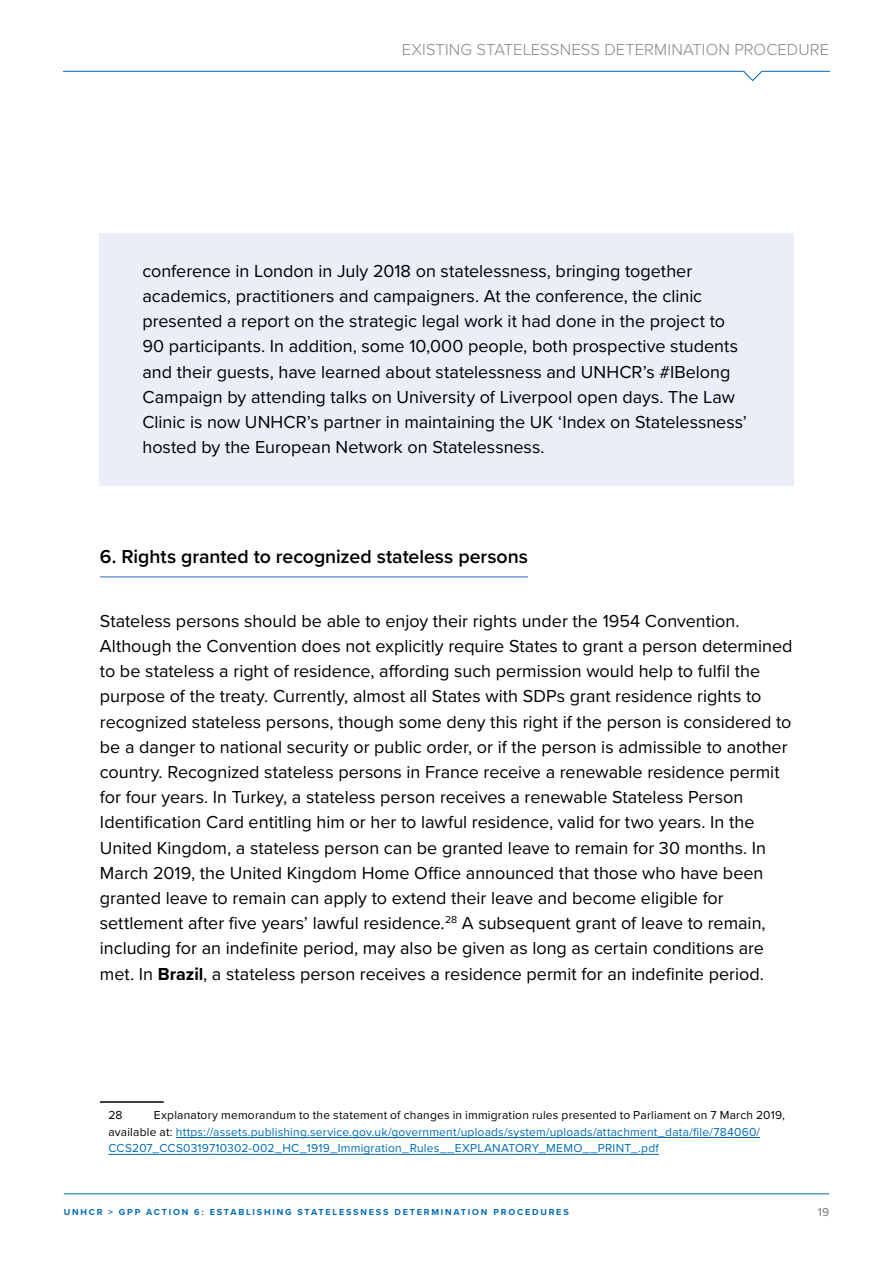
<style>
.page{position:relative;width:893px;height:1263px;background:#fff}
.page>*{position:absolute;margin:0;border:0;box-sizing:border-box;transform-origin:0 0}
.t1{font:600 19.5px "Proxima Nova";letter-spacing:-.005em;color:#000}
.t2{font:18px/25.2px "Proxima Nova";color:#000}
.t3{font:300 16.5px "Proxima Nova";letter-spacing:.01em;color:#878787}
.t4{font:12px/16.8px "Proxima Nova";letter-spacing:.015em;color:#006ab4}
.t5{font:12px "Proxima Nova";color:#777}
.t6{font:12px "Proxima Nova";color:#000}
.t7{font:700 9px "Proxima Nova";letter-spacing:.2em;color:#006ab4}
.s1{font-weight:700}
.s2{color:#000}
</style>
<div class="page">
<div style="left:99px;top:234px;width:694px;height:252px;background:#eaeef9"></div>
<hr style="left:100px;top:576px;width:428px;height:2px;background:#719ed4">
<hr style="left:100px;top:1101px;width:64px;height:2px;background:#000">
<hr style="left:176px;top:1137px;width:584px;height:1px;background:#006ab4">
<hr style="left:108px;top:1154px;width:551px;height:1px;background:#006ab4">
<svg style="left:64px;top:71px;width:765px;height:10px"></svg>
<hr style="left:64px;top:1193px;width:765px;height:1px;background:#006ab4">
<p class="t3" style="left:402px;top:37px;width:174px">EXISTING STATELESSNESS</p>
<p class="t3" style="left:604px;top:37px;width:224px">DETERMINATION PROCED URE</p>
<p class="t2" style="left:142px;top:257px;width:606px">conference in London in July 2018 on statelessness, bringing together academics, practitioners and campaigners. At the conference, the clinic presented a report on the strategic legal work it had done in the project to 90 participants. In addition, some 10,000 people, both prospective students and their guests, have learned about statelessness and UNHCR’s #IBelong Campaign by attending talks on University of Liverpool open days. The Law Clinic is now UNHCR’s partner in maintaining the UK ‘Index on Statelessness’ hosted by the European Network on Statelessness.</p>
<p class="t1" style="left:100px;top:542px;width:429px">6. Rights granted to recognized stateless persons</p>
<p class="t2" style="left:100px;top:607px;width:694px">Stateless persons should be able to enjoy their rights under the 1954 Convention.<br>Although the Convention does not explicitly require States to grant a person determined to be stateless a right of residence, affording such permission would help to fulfil the purpose of the treaty. Currently, almost all States with SDPs grant residence rights to recognized stateless persons, though some deny this right if the person is considered to be a danger to national security or public order, or if the person is admissible to another country. Recognized stateless persons in France receive a renewable residence permit for four years. In Turkey, a stateless person receives a renewable Stateless Person Identification Card entitling him or her to lawful residence, valid for two years. In the United Kingdom, a stateless person can be granted leave to remain for 30 months. In March 2019, the United Kingdom Home Office announced that those who have been granted leave to remain can apply to extend their leave and become eligible for settlement after five years’ lawful residence.<sup>28</sup> A subsequent grant of leave to remain, including for an indefinite period, may also be given as long as certain conditions are met. In <span class="s1">Brazil</span>, a stateless person receives a residence permit for an indefinite period.</p>
<p class="t4" style="left:108px;top:1106px;width:678px;text-indent:45px"><span class="s2">Explanatory memorandum to the statement of changes in immigration rules presented to Parliament on 7 March 2019, available at:</span> https://assets.publishing.service.gov.uk/government/uploads/system/uploads/attachment_data/file/784060/<br>CCS207_CCS0319710302-002_HC_1919_Immigration_Rules__EXPLANATORY_MEMO__PRINT_.pdf</p>
<p class="t6" style="left:108px;top:1106px;width:16px">28</p>
<p class="t7" style="left:64px;top:1206px;width:506px">UNHCR &gt; GPP ACTION 6: ESTABLISHING STATELESSNESS DETERMINATION PROCEDURES</p>
<p class="t5" style="left:818px;top:1203px;width:13px">19</p>
</div>
